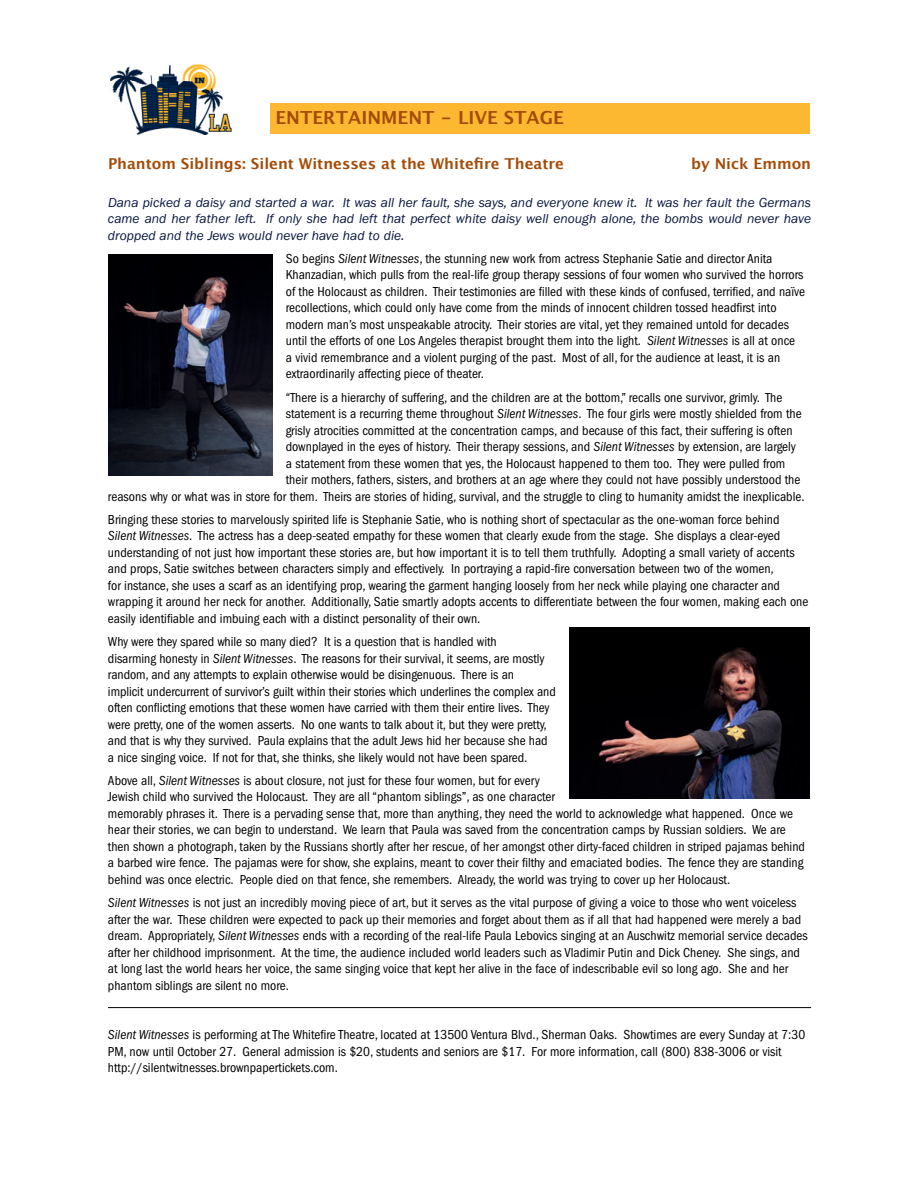
<style>
.page{position:relative;width:918px;height:1188px;background:#fff}
.page>*{position:absolute;margin:0;border:0;box-sizing:border-box;transform-origin:0 0}
.t1{font:700 18px "Lucida Grande";color:#a44b07}
.t2{font:700 15px "Lucida Grande";color:#a44b07}
.t3{font:condensed 13.5px/16.5px "Franklin Gothic";color:#000}
.t4{font:italic 13.5px/16.5px "Franklin Gothic";color:#09163f;text-align:justify}
.s1{font-style:italic}
</style>
<div class="page">
<div style="left:268px;top:103px;width:542px;height:30px;background:#fcb831"></div>
<hr style="left:108px;top:1007px;width:703px;height:1px;background:#000">
<img style="left:108px;top:254px;width:164px;height:221px">
<img style="left:110px;top:64px;width:159px;height:71px">
<img style="left:570px;top:628px;width:240px;height:171px">
<h1 class="t1" style="left:275px;top:103px;width:290px">ENTERTAINMENT - LIVE STAGE</h1>
<p class="t2" style="left:108px;top:152px;width:458px">Phantom Siblings: Silent Witnesses at the Whitefire Theatre</p>
<p class="t2" style="left:691px;top:152px;width:122px">by Nick Emmon</p>
<p class="t4" style="left:108px;top:194px;width:705px">Dana picked a daisy and started a war. It was all her fault, she says, and everyone knew it. It was her fault the Germans came and her father left. If only she had left that perfect white daisy well enough alone, the bombs would never have dropped and the Jews would never have had to die.</p>
<p class="t3" style="left:286px;top:250px;width:521px">So begins <span class="s1">Silent Witnesses</span>, the stunning new work from actress Stephanie Satie and director Anita Khanzadian, which pulls from the real-life group therapy sessions of four women who survived the horrors of the Holocaust as children. Their testimonies are filled with these kinds of confused, terrified, and naïve recollections, which could only have come from the minds of innocent children tossed headfirst into modern man’s most unspeakable atrocity. Their stories are vital, yet they remained untold for decades until the efforts of one Los Angeles therapist brought them into the light. <span class="s1">Silent Witnesses</span> is all at once<br>a vivid remembrance and a violent purging of the past. Most of all, for the audience at least, it is an extraordinarily affecting piece of theater.</p>
<p class="t3" style="left:286px;top:389px;width:498px">“There is a hierarchy of suffering, and the children are at the bottom,” recalls one survivor, grimly. The</p>
<p class="t3" style="left:286px;top:406px;width:517px">statement is a recurring theme throughout <span class="s1">Silent Witnesses</span>. The four girls were mostly shielded from the</p>
<p class="t3" style="left:286px;top:422px;width:508px">grisly atrocities committed at the concentration camps, and because of this fact, their suffering is often</p>
<p class="t3" style="left:286px;top:439px;width:512px">downplayed in the eyes of history. Their therapy sessions, and <span class="s1">Silent Witnesses</span> by extension, are largely</p>
<p class="t3" style="left:286px;top:455px;width:501px">a statement from these women that yes, the Holocaust happened to them too. They were pulled from</p>
<p class="t3" style="left:286px;top:472px;width:516px">their mothers, fathers, sisters, and brothers at an age where they could not have possibly understood the</p>
<p class="t3" style="left:108px;top:488px;width:698px">reasons why or what was in store for them. Theirs are stories of hiding, survival, and the struggle to cling to humanity amidst the inexplicable.</p>
<p class="t3" style="left:108px;top:511px;width:702px">Bringing these stories to marvelously spirited life is Stephanie Satie, who is nothing short of spectacular as the one-woman force behind <span class="s1">Silent Witnesses</span>. The actress has a deep-seated empathy for these women that clearly exude from the stage. She displays a clear-eyed understanding of not just how important these stories are, but how important it is to tell them truthfully. Adopting a small variety of accents and props, Satie switches between characters simply and effectively. In portraying a rapid-fire conversation between two of the women,<br>for instance, she uses a scarf as an identifying prop, wearing the garment hanging loosely from her neck while playing one character and wrapping it around her neck for another. Additionally, Satie smartly adopts accents to differentiate between the four women, making each one easily identifiable and imbuing each with a distinct personality of their own.</p>
<p class="t3" style="left:108px;top:634px;width:449px">Why were they spared while so many died? It is a question that is handled with<br>disarming honesty in <span class="s1">Silent Witnesses</span>. The reasons for their survival, it seems, are mostly random, and any attempts to explain otherwise would be disingenuous. There is an<br>implicit undercurrent of survivor’s guilt within their stories which underlines the complex and often conflicting emotions that these women have carried with them their entire lives. They were pretty, one of the women asserts. No one wants to talk about it, but they were pretty, and that is why they survived. Paula explains that the adult Jews hid her because she had a nice singing voice. If not for that, she thinks, she likely would not have been spared.</p>
<p class="t3" style="left:108px;top:772px;width:699px">Above all, <span class="s1">Silent Witnesses</span> is about closure, not just for these four women, but for every<br>Jewish child who survived the Holocaust. They are all “phantom siblings”, as one character<br>memorably phrases it. There is a pervading sense that, more than anything, they need the world to acknowledge what happened. Once we hear their stories, we can begin to understand. We learn that Paula was saved from the concentration camps by Russian soldiers. We are then shown a photograph, taken by the Russians shortly after her rescue, of her amongst other dirty-faced children in striped pajamas behind a barbed wire fence. The pajamas were for show, she explains, meant to cover their filthy and emaciated bodies. The fence they are standing behind was once electric. People died on that fence, she remembers. Already, the world was trying to cover up her Holocaust.</p>
<p class="t3" style="left:108px;top:895px;width:701px"><span class="s1">Silent Witnesses</span> is not just an incredibly moving piece of art, but it serves as the vital purpose of giving a voice to those who went voiceless after the war. These children were expected to pack up their memories and forget about them as if all that had happened were merely a bad dream. Appropriately, <span class="s1">Silent Witnesses</span> ends with a recording of the real-life Paula Lebovics singing at an Auschwitz memorial service decades after her childhood imprisonment. At the time, the audience included world leaders such as Vladimir Putin and Dick Cheney. She sings, and at long last the world hears her voice, the same singing voice that kept her alive in the face of indescribable evil so long ago. She and her phantom siblings are silent no more.</p>
<p class="t3" style="left:108px;top:1027px;width:699px"><span class="s1">Silent Witnesses</span> is performing at The Whitefire Theatre, located at 13500 Ventura Blvd., Sherman Oaks. Showtimes are every Sunday at 7:30<br>PM, now until October 27. General admission is $20, students and seniors are $17. For more information, call (800) 838-3006 or visit http://silentwitnesses.brownpapertickets.com.</p>
</div>
